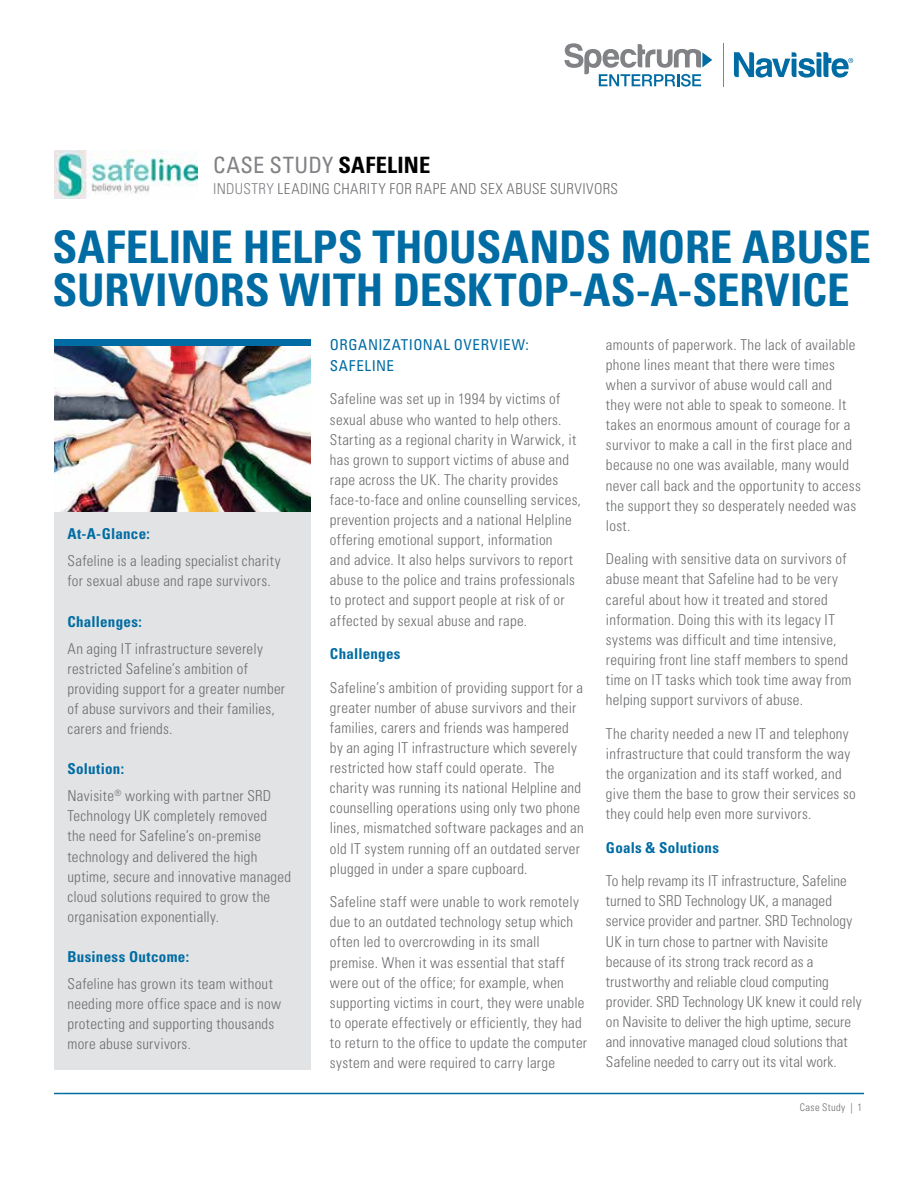
<style>
.page{position:relative;width:918px;height:1188px;background:#fff}
.page>*{position:absolute;margin:0;border:0;box-sizing:border-box;transform-origin:0 0}
.t1{font:700 condensed 45px/43.5px "Univers LT Std";letter-spacing:-.005em;color:#006ca3}
.t2{font:condensed 22.5px "Univers LT Std";letter-spacing:.02em;color:#808285}
.t3{font:300 condensed 15px/20.1px "Univers LT Std";letter-spacing:.015em;color:#6d6e71}
.t4{font:700 condensed 15px "Univers LT Std";letter-spacing:.02em;color:#006ca3}
.t5{font:condensed 15px/21px "Univers LT Std";letter-spacing:.04em;color:#006ca3}
.t6{font:300 condensed 10.5px "Univers LT Std";letter-spacing:.04em;color:#6d6e71}
.s1{font-weight:700;color:#000}
.s2{color:#808285}
.s3{font-weight:700;color:#006ca3}
</style>
<div class="page">
<hr style="left:54px;top:1093px;width:810px;height:1px;background:#006ca3">
<img style="left:54px;top:151px;width:143px;height:47px">
<svg style="left:734px;top:52px;width:119px;height:26px"></svg>
<hr style="left:723px;top:43px;width:1px;height:44px;background:#808285">
<svg style="left:564px;top:43px;width:148px;height:44px"></svg>
<div style="left:54px;top:339px;width:256px;height:730px;background:#e2e3e4"></div>
<div style="left:54px;top:339px;width:256px;height:8px;background:#006ca3"></div>
<img style="left:54px;top:347px;width:256px;height:164px">
<h2 class="t2" style="left:213px;top:151px;width:218px">CASE STUDY <span class="s1">SAFELINE</span></h2>
<p class="t3" style="left:213px;top:179px;width:406px"><span class="s2">INDUSTRY</span> LEADING CHARITY FOR RAPE AND SEX ABUSE SURVIVORS</p>
<h1 class="t1" style="left:52px;top:225px;width:820px">SAFELINE HELPS THOUSANDS MORE ABUSE<br>SURVIVORS WITH DESKTOP-AS-A-SERVICE</h1>
<p class="t4" style="left:68px;top:525px;width:84px">At-A-Glance:</p>
<p class="t3" style="left:68px;top:551px;width:215px">Safeline is a leading specialist charity for sexual abuse and rape survivors.</p>
<p class="t4" style="left:68px;top:612px;width:76px">Challenges:</p>
<p class="t3" style="left:68px;top:638px;width:219px">An aging IT infrastructure severely restricted Safeline’s ambition of providing support for a greater number of abuse survivors and their families, carers and friends.</p>
<p class="t3" style="left:68px;top:756px;width:205px;line-height:26.8px"><span class="s3">Solution:<br></span>Navisite<sup>®</sup> working with partner SRD</p>
<p class="t3" style="left:67px;top:806px;width:225px">Technology UK completely removed<br>the need for Safeline’s on-premise technology and delivered the high uptime, secure and innovative managed cloud solutions required to grow the organisation exponentially.</p>
<p class="t4" style="left:67px;top:948px;width:123px">Business Outcome:</p>
<p class="t3" style="left:67px;top:974px;width:215px">Safeline has grown its team without needing more office space and is now protecting and supporting thousands more abuse survivors.</p>
<p class="t5" style="left:330px;top:334px;width:200px">ORGANIZATIONAL OVERVIEW:<br>SAFELINE</p>
<p class="t3" style="left:330px;top:389px;width:252px">Safeline was set up in 1994 by victims of sexual abuse who wanted to help others.<br>Starting as a regional charity in Warwick, it has grown to support victims of abuse and rape across the UK. The charity provides face-to-face and online counselling services, prevention projects and a national Helpline offering emotional support, information<br>and advice. It also helps survivors to report abuse to the police and trains professionals to protect and support people at risk of or affected by sexual abuse and rape.</p>
<p class="t4" style="left:330px;top:645px;width:72px">Challenges</p>
<p class="t3" style="left:330px;top:677px;width:255px">Safeline’s ambition of providing support for a greater number of abuse survivors and their families, carers and friends was hampered by an aging IT infrastructure which severely restricted how staff could operate. The charity was running its national Helpline and counselling operations using only two phone lines, mismatched software packages and an old IT system running off an outdated server plugged in under a spare cupboard.</p>
<p class="t3" style="left:330px;top:892px;width:259px">Safeline staff were unable to work remotely due to an outdated technology setup which often led to overcrowding in its small premise. When it was essential that staff were out of the office; for example, when supporting victims in court, they were unable to operate effectively or efficiently, they had to return to the office to update the computer system and were required to carry large</p>
<p class="t3" style="left:606px;top:335px;width:256px">amounts of paperwork. The lack of available phone lines meant that there were times when a survivor of abuse would call and<br>they were not able to speak to someone. It takes an enormous amount of courage for a survivor to make a call in the first place and because no one was available, many would never call back and the opportunity to access the support they so desperately needed was lost.</p>
<p class="t3" style="left:606px;top:549px;width:247px">Dealing with sensitive data on survivors of abuse meant that Safeline had to be very careful about how it treated and stored information. Doing this with its legacy IT systems was difficult and time intensive, requiring front line staff members to spend time on IT tasks which took time away from helping support survivors of abuse.</p>
<p class="t3" style="left:606px;top:723px;width:251px">The charity needed a new IT and telephony infrastructure that could transform the way the organization and its staff worked, and give them the base to grow their services so they could help even more survivors.</p>
<p class="t4" style="left:606px;top:838px;width:115px">Goals &amp; Solutions</p>
<p class="t3" style="left:606px;top:871px;width:257px">To help revamp its IT infrastructure, Safeline turned to SRD Technology UK, a managed service provider and partner. SRD Technology UK in turn chose to partner with Navisite because of its strong track record as a trustworthy and reliable cloud computing provider. SRD Technology UK knew it could rely on Navisite to deliver the high uptime, secure and innovative managed cloud solutions that Safeline needed to carry out its vital work.</p>
<p class="t6" style="left:800px;top:1101px;width:64px">Case Study | 1</p>
</div>
